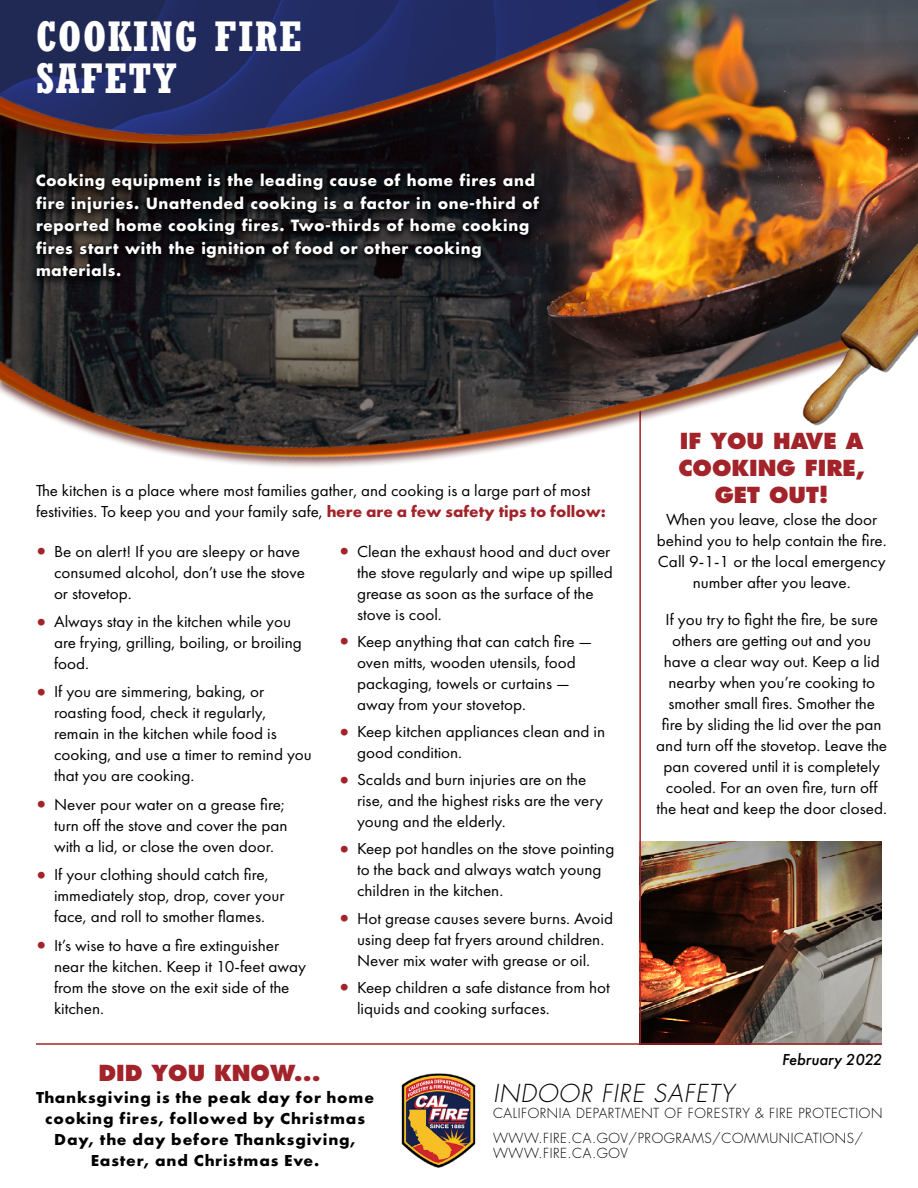
<style>
.page{position:relative;width:918px;height:1188px;background:#fff}
.page>*{position:absolute;margin:0;border:0;box-sizing:border-box;transform-origin:0 0}
.Heading_1{font:700 condensed 42px/42px "Rockwell";letter-spacing:.04em;color:#fff}
.cal_fire_info{font:italic 300 24.15px "Futura";letter-spacing:.04em;color:#000}
.Did_you_know_header{font:800 21.45px/26.5px "Futura";color:#a22329;text-align:center}
.t1{font:16.5px/21px "Futura PT";color:#000;scale:1.04 1}
.t2{font:16.5px/21px "Futura PT";color:#000}
.t3{font:700 16.5px/21px "Futura PT";letter-spacing:.05em;color:#000;text-align:center;scale:1.04 1}
.Date_text_variable{font:italic 500 16.5px "Futura PT";color:#000}
.Body_Text{font:700 15px/22.5px "Futura";letter-spacing:.05em;color:#fff}
.Body_Text-2{font:300 13.5px/15px "Futura";letter-spacing:.04em;color:#000}
.cal_fire_info-2{font:300 13.5px "Futura";letter-spacing:.04em;color:#000}
.s1{font-weight:700;color:#a22329}
.s2{font-family:"Futura";font-weight:800;font-size:18.15px;color:#a22329}
</style>
<div class="page">
<img style="left:641px;top:842px;width:241px;height:201px">
<hr style="left:36px;top:1043px;width:846px;height:2px;background:#a22329">
<hr style="left:639px;top:403px;width:2px;height:641px;background:#a22329">
<img style="left:0;top:0;width:918px;height:75px">
<img style="left:0;top:75px;width:918px;height:393px">
<svg style="left:30px;top:172px;width:516px;height:115px;background:#242427"></svg>
<div style="left:32px;top:170px;width:511px;height:110px;background:#000;opacity:.75"></div>
<img style="left:401px;top:1073px;width:75px;height:96px">
<img style="left:790px;top:215px;width:128px;height:217px">
<p class="Heading_1" style="left:36px;top:15px;width:267px">COOKING FIRE<br>SAFETY</p>
<p class="Body_Text" style="left:36px;top:169px;width:504px">Cooking equipment is the leading cause of home fires and fire injuries. Unattended cooking is a factor in one-third of reported home cooking fires. Two-thirds of home cooking fires start with the ignition of food or other cooking materials.</p>
<p class="t2" style="left:36px;top:480px;width:571px">The kitchen is a place where most families gather, and cooking is a large part of most festivities. To keep you and your family safe, <span class="s1">here are a few safety tips to follow:</span></p>
<p class="t1" style="left:54px;top:541px;width:243px;text-indent:-18px"><span class="s2">•</span> Be on alert! If you are sleepy or have consumed alcohol, don’t use the stove or stovetop.</p>
<p class="t1" style="left:54px;top:611px;width:240px;text-indent:-18px"><span class="s2">•</span> Always stay in the kitchen while you are frying, grilling, boiling, or broiling food.</p>
<p class="t1" style="left:54px;top:681px;width:250px;text-indent:-18px"><span class="s2">•</span> If you are simmering, baking, or roasting food, check it regularly, remain in the kitchen while food is cooking, and use a timer to remind you that you are cooking.</p>
<p class="t1" style="left:54px;top:794px;width:226px;text-indent:-18px"><span class="s2">•</span> Never pour water on a grease fire; turn off the stove and cover the pan with a lid, or close the oven door.</p>
<p class="t1" style="left:54px;top:864px;width:223px;text-indent:-18px"><span class="s2">•</span> If your clothing should catch fire, immediately stop, drop, cover your face, and roll to smother flames.</p>
<p class="t1" style="left:54px;top:935px;width:244px;text-indent:-18px"><span class="s2">•</span> It’s wise to have a fire extinguisher near the kitchen. Keep it 10-feet away from the stove on the exit side of the kitchen.</p>
<p class="t1" style="left:357px;top:541px;width:248px;text-indent:-18px"><span class="s2">•</span> Clean the exhaust hood and duct over the stove regularly and wipe up spilled grease as soon as the surface of the stove is cool.</p>
<p class="t1" style="left:357px;top:631px;width:228px;text-indent:-18px"><span class="s2">•</span> Keep anything that can catch fire — oven mitts, wooden utensils, food packaging, towels or curtains — away from your stovetop.</p>
<p class="t1" style="left:357px;top:721px;width:240px;text-indent:-18px"><span class="s2">•</span> Keep kitchen appliances clean and in good condition.</p>
<p class="t1" style="left:357px;top:769px;width:238px;text-indent:-18px"><span class="s2">•</span> Scalds and burn injuries are on the rise, and the highest risks are the very young and the elderly.</p>
<p class="t1" style="left:357px;top:838px;width:249px;text-indent:-18px"><span class="s2">•</span> Keep pot handles on the stove pointing to the back and always watch young children in the kitchen.</p>
<p class="t1" style="left:339px;top:907px;width:265px;text-align:center"><span class="s2">•</span> Hot grease causes severe burns. Avoid using deep fat fryers around children.<br>Never mix water with grease or oil.</p>
<p class="t1" style="left:357px;top:977px;width:245px;text-indent:-18px"><span class="s2">•</span> Keep children a safe distance from hot liquids and cooking surfaces.</p>
<p class="Did_you_know_header" style="left:678px;top:428px;width:188px">IF YOU HAVE A<br>COOKING FIRE,<br>GET OUT!</p>
<p class="t1" style="left:657px;top:509px;width:222px;text-align:center">When you leave, close the door behind you to help contain the fire.<br>Call 9-1-1 or the local emergency number after you leave.</p>
<p class="t1" style="left:656px;top:609px;width:224px;text-align:center">If you try to fight the fire, be sure others are getting out and you have a clear way out. Keep a lid nearby when you’re cooking to smother small fires. Smother the fire by sliding the lid over the pan and turn off the stovetop. Leave the pan covered until it is completely cooled. For an oven fire, turn off the heat and keep the door closed.</p>
<p class="Did_you_know_header" style="left:98px;top:1059px;width:224px">DID YOU KNOW...</p>
<p class="t3" style="left:36px;top:1086px;width:327px">Thanksgiving is the peak day for home cooking fires, followed by Christmas Day, the day before Thanksgiving, Easter, and Christmas Eve.</p>
<p class="Date_text_variable" style="left:782px;top:1049px;width:102px">February 2022</p>
<p class="cal_fire_info" style="left:493px;top:1078px;width:242px">INDOOR FIRE SAFETY</p>
<p class="cal_fire_info-2" style="left:493px;top:1105px;width:391px">CALIFORNIA DEPARTMENT OF FORESTRY &amp; FIRE PROTECTION</p>
<p class="Body_Text-2" style="left:493px;top:1131px;width:372px">WWW.FIRE.CA.GOV/PROGRAMS/COMMUNICATIONS/<br>WWW.FIRE.CA.GOV</p>
</div>
